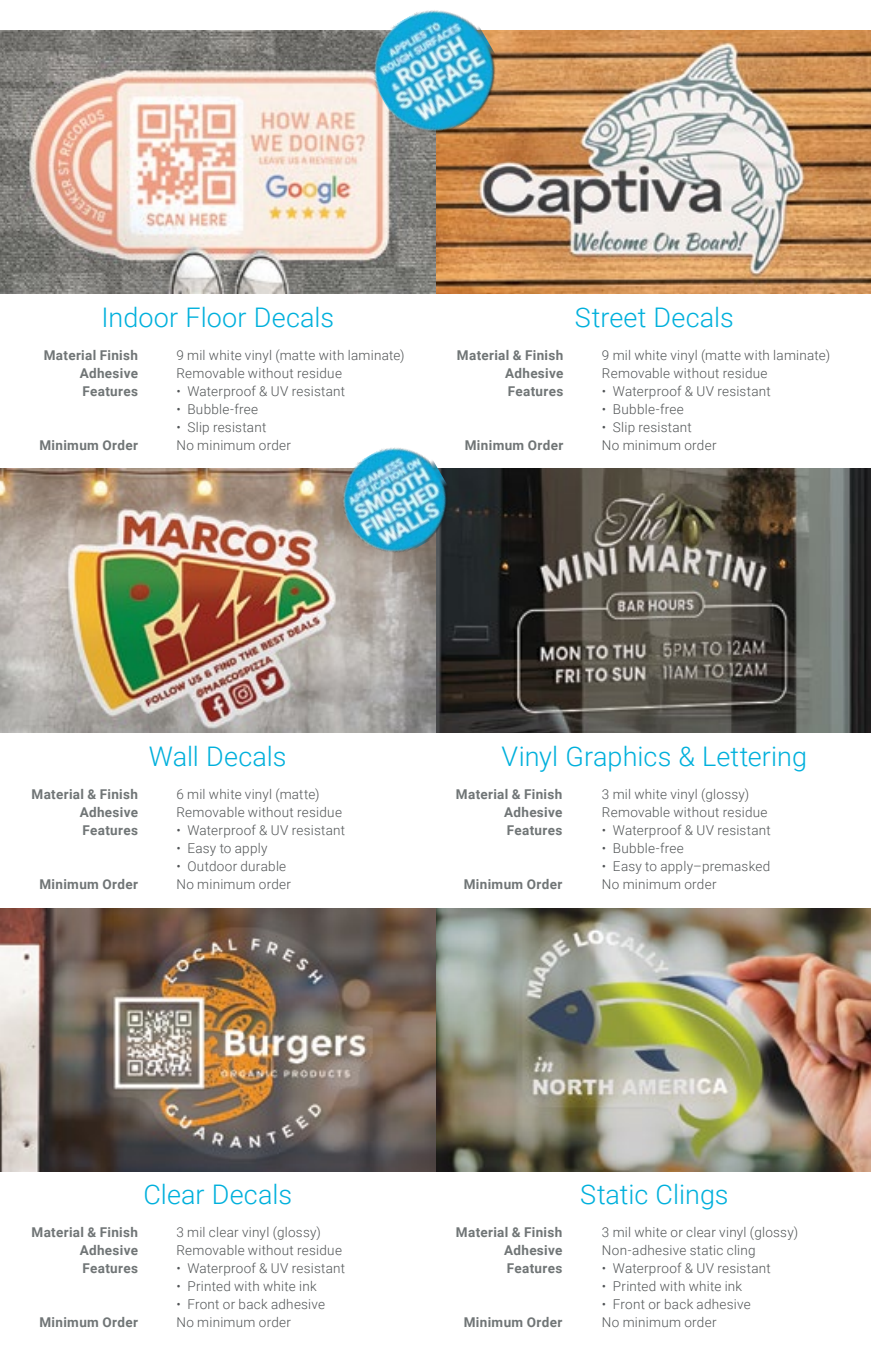
<style>
.page{position:relative;width:871px;height:1357px;background:#fff}
.page>*{position:absolute;margin:0;border:0;box-sizing:border-box;transform-origin:0 0}
.t1{font:300 27px "Roboto";color:#00b0dc}
.t2{font:300 13.5px/18px "Roboto";letter-spacing:.02em;color:#525557}
.t3{font:700 13.5px/18px "Roboto";letter-spacing:.025em;color:#707576;text-align:justify}
</style>
<div class="page">
<img style="left:435px;top:469px;width:436px;height:263px">
<img style="left:435px;top:30px;width:436px;height:264px">
<img style="left:436px;top:908px;width:435px;height:263px">
<img style="left:0;top:908px;width:436px;height:263px">
<img style="left:0;top:469px;width:435px;height:263px">
<svg style="left:0;top:30px;width:435px;height:264px"></svg>
<img style="left:353px;top:10px;width:160px;height:135px">
<img style="left:325px;top:447px;width:142px;height:123px">
<h1 class="t1" style="left:101px;top:299px;width:234px">Indoor Floor Decals</h1>
<h1 class="t1" style="left:575px;top:299px;width:160px">Street Decals</h1>
<p class="t3" style="left:80px;top:346px;width:60px;text-indent:-36px">Material Finish Adhesive Features</p>
<p class="t3" style="left:39px;top:436px;width:100px">Minimum Order</p>
<p class="t2" style="left:176px;top:346px;width:230px">9 mil white vinyl (matte with laminate)<br>Removable without residue</p>
<p class="t2" style="left:176px;top:382px;width:170px">• Waterproof &amp; UV resistant</p>
<p class="t2" style="left:176px;top:400px;width:83px">• Bubble-free</p>
<p class="t2" style="left:176px;top:418px;width:116px">• Slip resistant<br>No minimum order</p>
<p class="t3" style="left:505px;top:346px;width:60px;text-indent:-48px">Material &amp; Finish Adhesive Features</p>
<p class="t3" style="left:465px;top:436px;width:100px">Minimum Order</p>
<p class="t2" style="left:602px;top:346px;width:230px">9 mil white vinyl (matte with laminate)<br>Removable without residue</p>
<p class="t2" style="left:602px;top:382px;width:170px">• Waterproof &amp; UV resistant</p>
<p class="t2" style="left:602px;top:400px;width:83px">• Bubble-free</p>
<p class="t2" style="left:602px;top:418px;width:116px">• Slip resistant<br>No minimum order</p>
<p class="t3" style="left:80px;top:785px;width:60px;text-indent:-48px">Material &amp; Finish Adhesive Features</p>
<p class="t3" style="left:39px;top:875px;width:100px">Minimum Order</p>
<h1 class="t1" style="left:149px;top:737px;width:139px">Wall Decals</h1>
<p class="t2" style="left:176px;top:785px;width:167px">6 mil white vinyl (matte)<br>Removable without residue</p>
<p class="t2" style="left:176px;top:821px;width:170px">• Waterproof &amp; UV resistant</p>
<p class="t2" style="left:176px;top:839px;width:93px">• Easy to apply</p>
<p class="t2" style="left:176px;top:857px;width:116px">• Outdoor durable<br>No minimum order</p>
<h1 class="t1" style="left:501px;top:737px;width:307px">Vinyl Graphics &amp; Lettering</h1>
<p class="t3" style="left:504px;top:785px;width:60px;text-indent:-48px">Material &amp; Finish Adhesive Features</p>
<p class="t2" style="left:602px;top:785px;width:167px">3 mil white vinyl (glossy)<br>Removable without residue</p>
<p class="t2" style="left:602px;top:821px;width:170px">• Waterproof &amp; UV resistant</p>
<p class="t2" style="left:602px;top:839px;width:83px">• Bubble-free</p>
<p class="t2" style="left:602px;top:857px;width:170px">• Easy to apply–premasked<br>No minimum order</p>
<p class="t3" style="left:464px;top:875px;width:100px">Minimum Order</p>
<h1 class="t1" style="left:143px;top:1175px;width:150px">Clear Decals</h1>
<h1 class="t1" style="left:580px;top:1175px;width:150px">Static Clings</h1>
<p class="t3" style="left:80px;top:1223px;width:60px;text-indent:-48px">Material &amp; Finish Adhesive Features</p>
<p class="t3" style="left:39px;top:1313px;width:100px">Minimum Order</p>
<p class="t2" style="left:176px;top:1223px;width:167px">3 mil clear vinyl (glossy)<br>Removable without residue</p>
<p class="t2" style="left:176px;top:1259px;width:170px">• Waterproof &amp; UV resistant</p>
<p class="t2" style="left:176px;top:1277px;width:142px">• Printed with white ink</p>
<p class="t2" style="left:176px;top:1295px;width:150px">• Front or back adhesive<br>No minimum order</p>
<p class="t3" style="left:504px;top:1223px;width:60px;text-indent:-48px">Material &amp; Finish Adhesive Features</p>
<p class="t3" style="left:464px;top:1313px;width:100px">Minimum Order</p>
<p class="t2" style="left:602px;top:1223px;width:198px">3 mil white or clear vinyl (glossy)<br>Non-adhesive static cling</p>
<p class="t2" style="left:602px;top:1259px;width:170px">• Waterproof &amp; UV resistant</p>
<p class="t2" style="left:602px;top:1277px;width:142px">• Printed with white ink</p>
<p class="t2" style="left:602px;top:1295px;width:150px">• Front or back adhesive<br>No minimum order</p>
</div>
